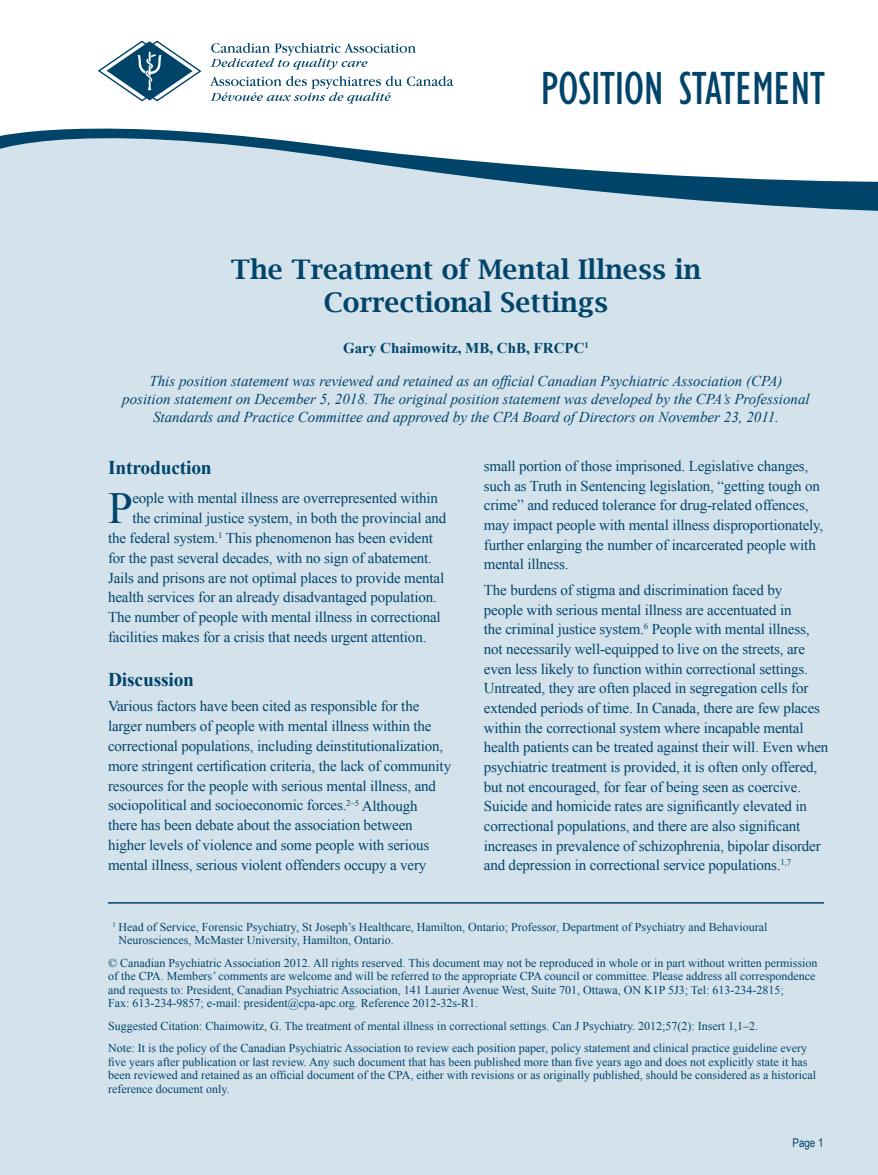
<style>
.page{position:relative;width:878px;height:1175px;background:#fff}
.page>*{position:absolute;margin:0;border:0;box-sizing:border-box;transform-origin:0 0}
.t1{font:condensed 48px "Gill Sans";letter-spacing:-.01em;color:#00446a}
.t2{font:44.4px "Times New Roman";color:#00446a}
.t3{font:600 27px/33px "Lucida Bright";color:#00446a;text-align:center}
.t4{font:700 19.5px "Times New Roman";letter-spacing:-.01em;color:#00446a}
.t5{font:15px/19.6px "Times New Roman";letter-spacing:-.01em;color:#00446a}
.t6{font:italic 15px/18px "Times New Roman";color:#00446a;text-align:center}
.t7{font:700 15px "Times New Roman";color:#00446a}
.t8{font:12px/13.5px "Times New Roman";color:#00446a}
.t9{font:12px "Arial Narrow";color:#00446a}
</style>
<div class="page">
<div style="left:0;top:128px;width:878px;height:1046px;background:#d4e2ec"></div>
<svg style="left:98px;top:41px;width:104px;height:61px"></svg>
<svg style="left:210px;top:76px;width:243px;height:27px"></svg>
<svg style="left:210px;top:43px;width:206px;height:27px"></svg>
<hr style="left:108px;top:902px;width:716px;height:1px;background:#00446a">
<h1 class="t1" style="left:540px;top:62px;width:286px">POSITION STATEMENT</h1>
<h3 class="t3" style="left:231px;top:252px;width:472px">The Treatment of Mental Illness in<br>Correctional Settings</h3>
<p class="t7" style="left:343px;top:337px;width:247px">Gary Chaimowitz, MB, ChB, FRCPC<sup>1</sup></p>
<p class="t6" style="left:122px;top:372px;width:689px">This position statement was reviewed and retained as an official Canadian Psychiatric Association (CPA)<br>position statement on December 5, 2018. The original position statement was developed by the CPA’s Professional<br>Standards and Practice Committee and approved by the CPA Board of Directors on November 23, 2011.</p>
<h3 class="t4" style="left:108px;top:454px;width:105px">Introduction</h3>
<h2 class="t2" style="left:108px;top:478px;width:26px">P</h2>
<p class="t5" style="left:132px;top:488px;width:307px">eople with mental illness are overrepresented within</p>
<p class="t5" style="left:484px;top:456px;width:341px">small portion of those imprisoned. Legislative changes, such as Truth in Sentencing legislation, “getting tough on crime” and reduced tolerance for drug-related offences, may impact people with mental illness disproportionately, further enlarging the number of incarcerated people with mental illness.</p>
<p class="t5" style="left:484px;top:580px;width:346px">The burdens of stigma and discrimination faced by<br>people with serious mental illness are accentuated in<br>the criminal justice system.<sup>6</sup> People with mental illness, not necessarily well-equipped to live on the streets, are even less likely to function within correctional settings.<br>Untreated, they are often placed in segregation cells for extended periods of time. In Canada, there are few places within the correctional system where incapable mental health patients can be treated against their will. Even when psychiatric treatment is provided, it is often only offered, but not encouraged, for fear of being seen as coercive.<br>Suicide and homicide rates are significantly elevated in correctional populations, and there are also significant increases in prevalence of schizophrenia, bipolar disorder and depression in correctional service populations.<sup>1,7</sup></p>
<p class="t5" style="left:132px;top:507px;width:315px">the criminal justice system, in both the provincial and</p>
<p class="t5" style="left:108px;top:527px;width:326px">the federal system.<sup>1</sup> This phenomenon has been evident</p>
<p class="t5" style="left:108px;top:547px;width:325px">for the past several decades, with no sign of abatement.</p>
<p class="t5" style="left:108px;top:567px;width:337px">Jails and prisons are not optimal places to provide mental</p>
<p class="t5" style="left:108px;top:587px;width:330px">health services for an already disadvantaged population.</p>
<p class="t5" style="left:108px;top:607px;width:334px">The number of people with mental illness in correctional</p>
<p class="t5" style="left:108px;top:627px;width:320px">facilities makes for a crisis that needs urgent attention.</p>
<h3 class="t4" style="left:108px;top:665px;width:88px">Discussion</h3>
<p class="t5" style="left:108px;top:695px;width:344px">Various factors have been cited as responsible for the larger numbers of people with mental illness within the correctional populations, including deinstitutionalization, more stringent certification criteria, the lack of community resources for the people with serious mental illness, and sociopolitical and socioeconomic forces.<sup>2–5</sup> Although<br>there has been debate about the association between higher levels of violence and some people with serious mental illness, serious violent offenders occupy a very</p>
<p class="t8" style="left:118px;top:919px;width:650px;text-indent:-6px"><sup>1</sup> Head of Service, Forensic Psychiatry, St Joseph’s Healthcare, Hamilton, Ontario; Professor, Department of Psychiatry and Behavioural<br>Neurosciences, McMaster University, Hamilton, Ontario.</p>
<p class="t8" style="left:108px;top:955px;width:711px">© Canadian Psychiatric Association 2012. All rights reserved. This document may not be reproduced in whole or in part without written permission of the CPA. Members’ comments are welcome and will be referred to the appropriate CPA council or committee. Please address all correspondence and requests to: President, Canadian Psychiatric Association, 141 Laurier Avenue West, Suite 701, Ottawa, ON K1P 5J3; Tel: 613-234-2815;<br>Fax: 613-234-9857; e-mail: president@cpa-apc.org. Reference 2012-32s-R1.</p>
<p class="t8" style="left:108px;top:1014px;width:700px;line-height:22.5px">Suggested Citation: Chaimowitz, G. The treatment of mental illness in correctional settings. Can J Psychiatry. 2012;57(2): Insert 1,1–2.<br>Note: It is the policy of the Canadian Psychiatric Association to review each position paper, policy statement and clinical practice guideline every</p>
<p class="t8" style="left:108px;top:1054px;width:709px">five years after publication or last review. Any such document that has been published more than five years ago and does not explicitly state it has been reviewed and retained as an official document of the CPA, either with revisions or as originally published, should be considered as a historical reference document only.</p>
<p class="t9" style="left:792px;top:1133px;width:33px">Page 1</p>
</div>
